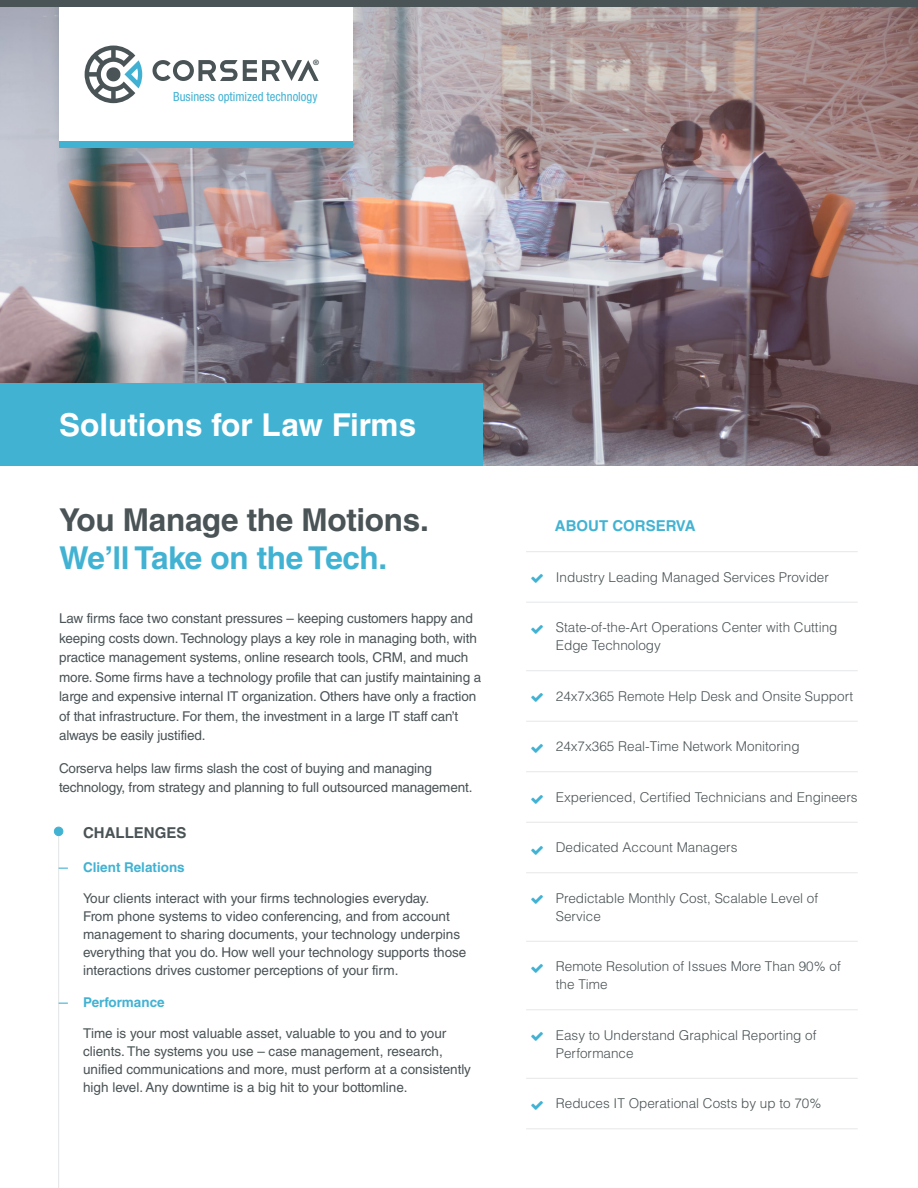
<style>
.page{position:relative;width:918px;height:1188px;background:#fff}
.page>*{position:absolute;margin:0;border:0;box-sizing:border-box;transform-origin:0 0}
.t1{font:700 31.5px "Helvetica LT Std";color:#fff}
.t2{font:700 31.5px "Helvetica LT Std";letter-spacing:-.01em;color:#4a5356}
.t3{font:700 31.5px "Helvetica LT Std";letter-spacing:-.01em;color:#42b2d3}
.t4{font:700 15px "Helvetica LT Std";color:#42b2d3}
.t5{font:700 15px "Helvetica LT Std";color:#4a5356}
.t6{font:13.5px/19.5px "Helvetica LT Std";letter-spacing:-.01em;color:#4a5356}
.t7{font:300 13.5px/18px "Helvetica LT Std";color:#4a5356}
.t8{font:700 13.5px "Helvetica LT Std";color:#42b2d3}
.t9{font:condensed 12.6px "Helvetica Neue LT Std";color:#42b2d3}
.t10{font:700 7.35px "Helvetica Neue LT Std";color:#4a5457}
</style>
<div class="page">
<img style="left:0;top:6px;width:918px;height:460px">
<div style="left:59px;top:6px;width:294px;height:136px;background:#fff"></div>
<div style="left:0;top:0;width:918px;height:6px;background:#4a5356"></div>
<div style="left:59px;top:142px;width:294px;height:6px;background:#42b2d3"></div>
<div style="left:0;top:383px;width:483px;height:83px;background:#42b2d3"></div>
<hr style="left:526px;top:551px;width:332px;height:1px;background:#e6e7e9">
<hr style="left:526px;top:602px;width:332px;height:1px;background:#e6e7e9">
<hr style="left:526px;top:670px;width:332px;height:1px;background:#e6e7e9">
<hr style="left:526px;top:721px;width:332px;height:1px;background:#e6e7e9">
<hr style="left:526px;top:771px;width:332px;height:1px;background:#e6e7e9">
<hr style="left:526px;top:822px;width:332px;height:1px;background:#e6e7e9">
<hr style="left:526px;top:872px;width:332px;height:1px;background:#e6e7e9">
<hr style="left:526px;top:941px;width:332px;height:1px;background:#e6e7e9">
<hr style="left:526px;top:1009px;width:332px;height:1px;background:#e6e7e9">
<hr style="left:526px;top:1078px;width:332px;height:1px;background:#e6e7e9">
<hr style="left:526px;top:1128px;width:332px;height:1px;background:#e6e7e9">
<hr style="left:58px;top:832px;width:1px;height:356px;background:#e6e7e9">
<div style="left:54px;top:827px;width:9px;height:9px;background:#42b2d3;border-radius:50%"></div>
<div style="left:54px;top:827px;width:9px;height:9px;border:1px solid #42b2d3;border-radius:50%"></div>
<svg style="left:85px;top:46px;width:57px;height:57px"></svg>
<svg style="left:153px;top:60px;width:166px;height:21px"></svg>
<p class="t10" style="left:313px;top:58px;width:7px">®</p>
<p class="t9" style="left:173px;top:89px;width:146px">Business optimized technology</p>
<p class="t1" style="left:59px;top:405px;width:359px">Solutions for Law Firms</p>
<p class="t2" style="left:59px;top:501px;width:371px">You Manage the Motions.</p>
<p class="t3" style="left:59px;top:538px;width:330px">We’ll Take on the Tech.</p>
<p class="t6" style="left:59px;top:609px;width:424px">Law firms face two constant pressures – keeping customers happy and keeping costs down. Technology plays a key role in managing both, with practice management systems, online research tools, CRM, and much more. Some firms have a technology profile that can justify maintaining a large and expensive internal IT organization. Others have only a fraction of that infrastructure. For them, the investment in a large IT staff can’t always be easily justified.</p>
<p class="t6" style="left:59px;top:758px;width:415px">Corserva helps law firms slash the cost of buying and managing technology, from strategy and planning to full outsourced management.</p>
<p class="t5" style="left:83px;top:823px;width:105px">CHALLENGES</p>
<p class="t8" style="left:83px;top:859px;width:103px">Client Relations</p>
<p class="t6" style="left:83px;top:889px;width:385px;line-height:18px">Your clients interact with your firms technologies everyday.<br>From phone systems to video conferencing, and from account management to sharing documents, your technology underpins everything that you do. How well your technology supports those interactions drives customer perceptions of your firm.</p>
<p class="t8" style="left:83px;top:994px;width:83px">Performance</p>
<p class="t6" style="left:83px;top:1024px;width:389px;line-height:18px">Time is your most valuable asset, valuable to you and to your clients. The systems you use – case management, research, unified communications and more, must perform at a consistently high level. Any downtime is a big hit to your bottomline.</p>
<p class="t4" style="left:555px;top:516px;width:142px">ABOUT CORSERVA</p>
<p class="t7" style="left:556px;top:568px;width:275px">Industry Leading Managed Services Provider</p>
<p class="t7" style="left:556px;top:618px;width:283px">State-of-the-Art Operations Center with Cutting<br>Edge Technology</p>
<p class="t7" style="left:556px;top:687px;width:299px">24x7x365 Remote Help Desk and Onsite Support</p>
<p class="t7" style="left:556px;top:737px;width:245px">24x7x365 Real-Time Network Monitoring</p>
<p class="t7" style="left:556px;top:788px;width:303px">Experienced, Certified Technicians and Engineers</p>
<p class="t7" style="left:556px;top:838px;width:183px">Dedicated Account Managers</p>
<p class="t7" style="left:556px;top:889px;width:264px">Predictable Monthly Cost, Scalable Level of<br>Service</p>
<p class="t7" style="left:556px;top:957px;width:286px">Remote Resolution of Issues More Than 90% of the Time</p>
<p class="t7" style="left:556px;top:1026px;width:262px">Easy to Understand Graphical Reporting of<br>Performance</p>
<p class="t7" style="left:556px;top:1094px;width:267px">Reduces IT Operational Costs by up to 70%</p>
</div>
